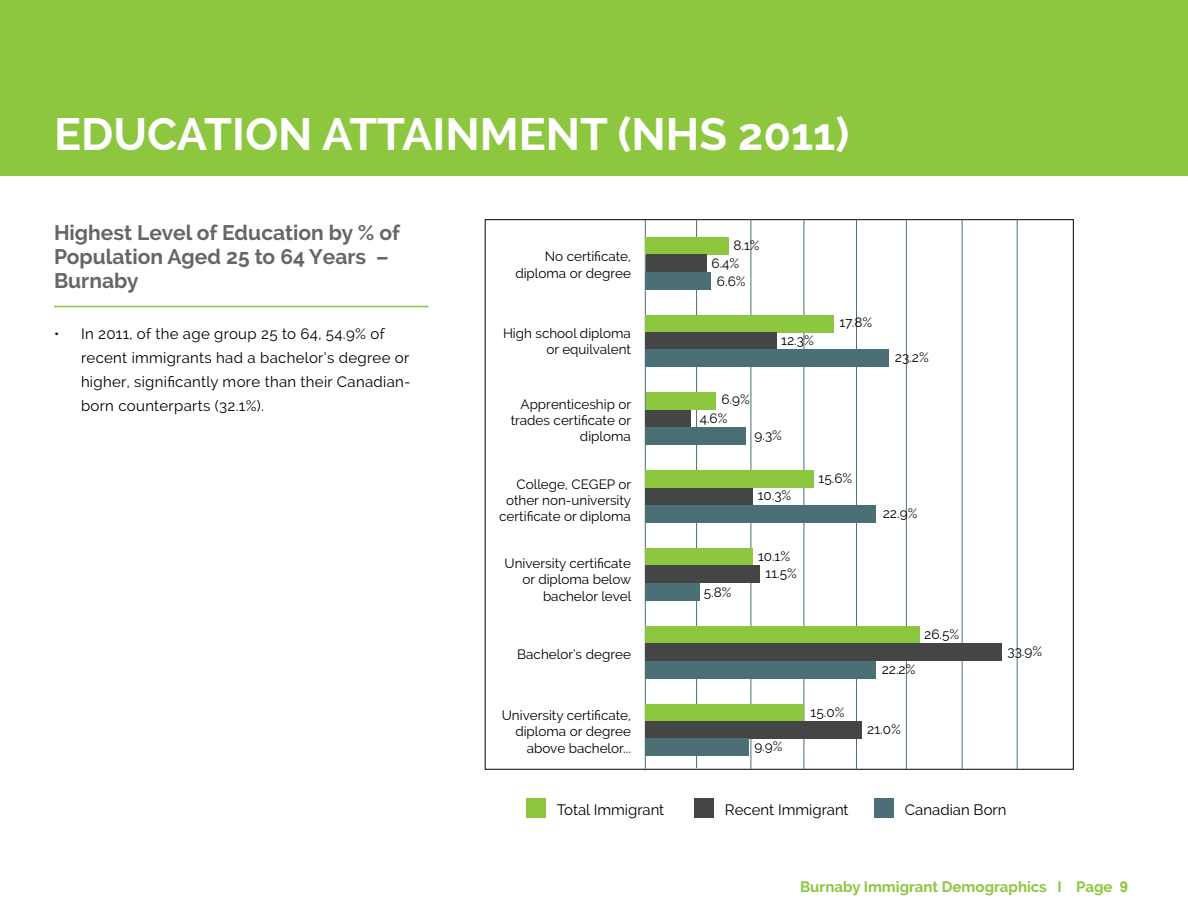
<style>
.page{position:relative;width:1188px;height:918px;background:#fff}
.page>*{position:absolute;margin:0;border:0;box-sizing:border-box;transform-origin:0 0}
.t1{font:700 45px "Raleway";color:#fff}
.t2{font:700 21px/24px "Raleway";color:#666}
.t3{font:15px/24px "Raleway";letter-spacing:.02em;color:#000}
.t4{font:15px "Raleway";color:#000}
.t5{font:700 15px "Raleway";color:#8dc63f}
.t6{font:13.5px/16.2px "Raleway";color:#000;text-align:right}
.s1{font-family:"Arial"}
</style>
<div class="page">
<div style="left:0;top:0;width:1188px;height:175px;background:#8dc63f"></div>
<hr style="left:54px;top:306px;width:375px;height:1px;background:#8dc63f">
<hr style="left:751px;top:219px;width:1px;height:551px;background:#4a7075">
<hr style="left:856px;top:219px;width:1px;height:551px;background:#4a7075">
<hr style="left:962px;top:219px;width:1px;height:551px;background:#4a7075">
<hr style="left:696px;top:219px;width:1px;height:549px;background:#4a7075">
<hr style="left:804px;top:219px;width:1px;height:551px;background:#4a7075">
<hr style="left:906px;top:219px;width:1px;height:550px;background:#4a7075">
<hr style="left:1017px;top:219px;width:1px;height:551px;background:#4a7075">
<div style="left:526px;top:799px;width:20px;height:19px;background:#8dc63f"></div>
<div style="left:694px;top:799px;width:20px;height:19px;background:#454545"></div>
<div style="left:874px;top:799px;width:20px;height:19px;background:#4a7075"></div>
<hr style="left:645px;top:220px;width:1px;height:550px;background:#4a7075">
<div style="left:646px;top:237px;width:83px;height:17px;background:#8dc63f"></div>
<div style="left:646px;top:272px;width:65px;height:17px;background:#4a7075"></div>
<div style="left:646px;top:315px;width:188px;height:17px;background:#8dc63f"></div>
<div style="left:646px;top:332px;width:131px;height:18px;background:#454545"></div>
<div style="left:646px;top:350px;width:243px;height:17px;background:#4a7075"></div>
<div style="left:646px;top:393px;width:70px;height:17px;background:#8dc63f"></div>
<div style="left:646px;top:410px;width:45px;height:17px;background:#454545"></div>
<div style="left:646px;top:427px;width:100px;height:18px;background:#4a7075"></div>
<div style="left:646px;top:470px;width:168px;height:18px;background:#8dc63f"></div>
<div style="left:646px;top:488px;width:107px;height:17px;background:#454545"></div>
<div style="left:646px;top:505px;width:230px;height:18px;background:#4a7075"></div>
<div style="left:646px;top:548px;width:107px;height:18px;background:#8dc63f"></div>
<div style="left:646px;top:566px;width:114px;height:17px;background:#454545"></div>
<div style="left:646px;top:583px;width:54px;height:18px;background:#4a7075"></div>
<div style="left:646px;top:626px;width:274px;height:18px;background:#8dc63f"></div>
<div style="left:646px;top:644px;width:356px;height:17px;background:#454545"></div>
<div style="left:646px;top:661px;width:230px;height:17px;background:#4a7075"></div>
<div style="left:646px;top:704px;width:158px;height:17px;background:#8dc63f"></div>
<div style="left:646px;top:721px;width:216px;height:18px;background:#454545"></div>
<div style="left:645px;top:739px;width:104px;height:17px;background:#4a7075"></div>
<div style="left:646px;top:254px;width:60px;height:18px;background:#454545"></div>
<h1 class="t1" style="left:54px;top:109px;width:797px">EDUCATION ATTAINMENT (NHS 2011)</h1>
<h2 class="t2" style="left:54px;top:221px;width:348px">Highest Level of Education by % of<br>Population Aged 25 to 64 Years –<br>Burnaby</h2>
<p class="t3" style="left:81px;top:322px;width:331px;text-indent:-27px">• In 2011, of the age group 25 to 64, 54.9% of recent immigrants had a bachelor’s degree or higher, significantly more than their Canadian&shy;born counterparts (32.1%).</p>
<p class="t6" style="left:515px;top:248px;width:117px">No certificate, diploma or degree</p>
<p class="t6" style="left:503px;top:325px;width:129px">High school diploma or equilvalent</p>
<p class="t6" style="left:511px;top:396px;width:122px">Apprenticeship or trades certificate or diploma</p>
<p class="t6" style="left:499px;top:476px;width:134px">College, CEGEP or other non-university certificate or diploma</p>
<p class="t6" style="left:505px;top:555px;width:128px">University certificate or diploma below bachelor level</p>
<p class="t6" style="left:517px;top:646px;width:115px">Bachelor’s degree</p>
<p class="t6" style="left:734px;top:237px;width:28px">8.1%</p>
<p class="t6" style="left:711px;top:254px;width:36px;line-height:18.3px;text-align:center">6.4%<br>6.6%</p>
<p class="t6" style="left:700px;top:390px;width:52px;line-height:18.9px;text-align:left;text-indent:22px">6.9%<br>4.6%</p>
<p class="t6" style="left:781px;top:332px;width:34px">12.3%</p>
<p class="t6" style="left:755px;top:427px;width:29px">9.3%</p>
<p class="t6" style="left:840px;top:315px;width:34px">17.8%</p>
<p class="t6" style="left:895px;top:349px;width:35px">23.2%</p>
<p class="t6" style="left:758px;top:487px;width:35px">10.3%</p>
<p class="t6" style="left:819px;top:470px;width:35px">15.6%</p>
<p class="t6" style="left:883px;top:506px;width:36px">22.9%</p>
<p class="t6" style="left:704px;top:584px;width:29px">5.8%</p>
<p class="t6" style="left:758px;top:547px;width:40px;line-height:17.4px;text-align:center">10.1%<br>11.5%</p>
<p class="t6" style="left:882px;top:662px;width:35px">22.2%</p>
<p class="t6" style="left:924px;top:626px;width:37px">26.5%</p>
<p class="t6" style="left:502px;top:707px;width:131px">University certificate, diploma or degree above bachelor...</p>
<p class="t6" style="left:754px;top:739px;width:30px">9.9%</p>
<p class="t6" style="left:811px;top:704px;width:35px">15.0%</p>
<p class="t6" style="left:867px;top:721px;width:35px">21.0%</p>
<p class="t6" style="left:1007px;top:643px;width:36px">33.9%</p>
<p class="t4" style="left:557px;top:801px;width:109px">Total Immigrant</p>
<p class="t4" style="left:725px;top:801px;width:125px">Recent Immigrant</p>
<p class="t4" style="left:905px;top:801px;width:103px">Canadian Born</p>
<p class="t5" style="left:800px;top:878px;width:329px">Burnaby Immigrant Demographics I Page <span class="s1">9</span></p>
</div>
